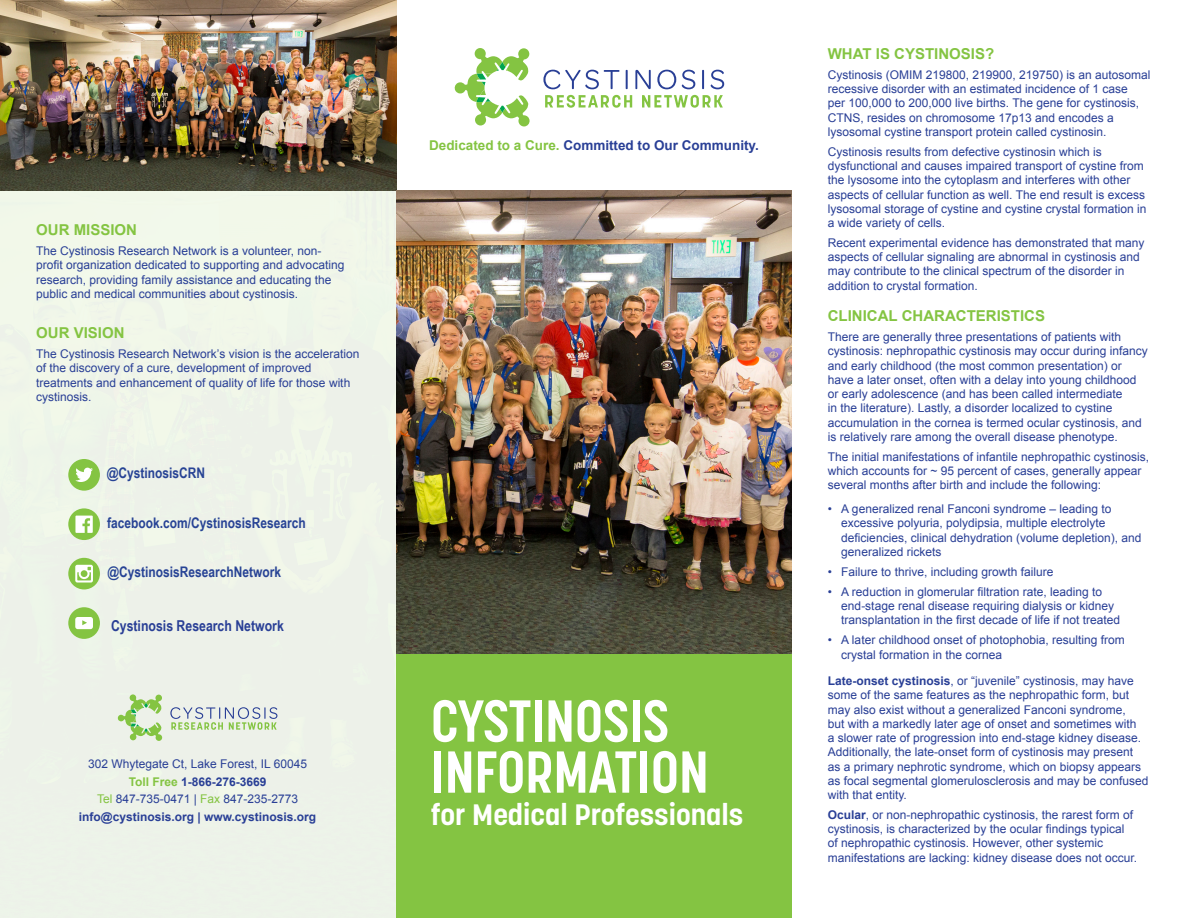
<style>
.page{position:relative;width:1188px;height:918px;background:#fff}
.page>*{position:absolute;margin:0;border:0;box-sizing:border-box;transform-origin:0 0}
.t1{font:700 58.5px "Korolev Condensed";color:#fff}
.t2{font:700 29.25px "Korolev";color:#fff}
.t3{font:700 15px "Arial";color:#84c442}
.t4{font:700 15px "Arial Narrow";color:#293f96}
.t5{font:700 14.55px "Arial Narrow";color:#274395}
.t6{font:700 13.5px "Arial";color:#293f96}
.t7{font:12px/14.2px "Arial";color:#293f96}
.t8{font:700 12px "Arial";color:#293f96}
.s1{color:#84c442}
.s2{font-weight:700}
</style>
<div class="page">
<div style="left:0;top:190px;width:396px;height:728px;background:#edf3e9"></div>
<img style="left:0;top:0;width:396px;height:190px">
<svg style="left:545px;top:95px;width:87px;height:13px"></svg>
<svg style="left:642px;top:95px;width:81px;height:13px"></svg>
<svg style="left:543px;top:70px;width:76px;height:19px"></svg>
<svg style="left:626px;top:70px;width:2px;height:19px"></svg>
<svg style="left:635px;top:70px;width:16px;height:19px"></svg>
<svg style="left:657px;top:70px;width:19px;height:19px"></svg>
<svg style="left:682px;top:70px;width:13px;height:19px"></svg>
<svg style="left:702px;top:70px;width:2px;height:19px"></svg>
<svg style="left:711px;top:70px;width:13px;height:19px"></svg>
<svg style="left:454px;top:48px;width:76px;height:78px"></svg>
<svg style="left:170px;top:707px;width:107px;height:23px;background:#c8d7c8"></svg>
<svg style="left:117px;top:694px;width:45px;height:47px;background:#c3dfab"></svg>
<div style="left:396px;top:190px;width:396px;height:728px;background:#84c442"></div>
<img style="left:396px;top:190px;width:396px;height:463px">
<div style="left:68px;top:607px;width:32px;height:32px;background:#84c442;border-radius:50%"></div>
<svg style="left:75px;top:617px;width:18px;height:12px"></svg>
<div style="left:68px;top:459px;width:32px;height:32px;background:#84c442;border-radius:50%"></div>
<svg style="left:75px;top:468px;width:18px;height:14px"></svg>
<div style="left:68px;top:558px;width:32px;height:31px;background:#84c442;border-radius:50%"></div>
<svg style="left:75px;top:565px;width:18px;height:18px"></svg>
<div style="left:68px;top:508px;width:32px;height:32px;background:#84c442;border-radius:50%"></div>
<svg style="left:75px;top:516px;width:18px;height:17px"></svg>
<p class="t3" style="left:36px;top:220px;width:102px">OUR MISSION</p>
<p class="t7" style="left:36px;top:244px;width:310px">The Cystinosis Research Network is a volunteer, non&shy;profit organization dedicated to supporting and advocating research, providing family assistance and educating the public and medical communities about cystinosis.</p>
<p class="t3" style="left:36px;top:323px;width:90px">OUR VISION</p>
<p class="t7" style="left:36px;top:347px;width:325px">The Cystinosis Research Network’s vision is the acceleration of the discovery of a cure, development of improved treatments and enhancement of quality of life for those with cystinosis.</p>
<p class="t5" style="left:107px;top:465px;width:100px">@CystinosisCRN</p>
<p class="t5" style="left:107px;top:514px;width:200px">facebook.com/CystinosisResearch</p>
<p class="t5" style="left:108px;top:563px;width:175px">@CystinosisResearchNetwork</p>
<p class="t4" style="left:111px;top:617px;width:174px">Cystinosis Research Network</p>
<p class="t7" style="left:88px;top:757px;width:221px">302 Whytegate Ct, Lake Forest, IL 60045</p>
<p class="t8" style="left:129px;top:774px;width:139px"><span class="s1">Toll Free</span> 1-866-276-3669</p>
<p class="t7" style="left:97px;top:792px;width:203px"><span class="s1">Tel</span> 847-735-0471 | <span class="s1">Fax</span> 847-235-2773</p>
<p class="t8" style="left:79px;top:809px;width:239px">info@cystinosis.org | www.cystinosis.org</p>
<p class="t6" style="left:429px;top:137px;width:331px"><span class="s1">Dedicated to a Cure.</span> Committed to Our Community.</p>
<p class="t1" style="left:431px;top:687px;width:240px">CYSTINOSIS</p>
<p class="t1" style="left:431px;top:738px;width:279px">INFORMATION</p>
<p class="t2" style="left:431px;top:797px;width:314px">for Medical Professionals</p>
<p class="t3" style="left:828px;top:44px;width:168px">WHAT IS CYSTINOSIS?</p>
<p class="t7" style="left:828px;top:68px;width:324px">Cystinosis (OMIM 219800, 219900, 219750) is an autosomal recessive disorder with an estimated incidence of 1 case<br>per 100,000 to 200,000 live births. The gene for cystinosis, CTNS, resides on chromosome 17p13 and encodes a lysosomal cystine transport protein called cystinosin.</p>
<p class="t7" style="left:828px;top:145px;width:320px">Cystinosis results from defective cystinosin which is dysfunctional and causes impaired transport of cystine from the lysosome into the cytoplasm and interferes with other aspects of cellular function as well. The end result is excess lysosomal storage of cystine and cystine crystal formation in a wide variety of cells.</p>
<p class="t7" style="left:828px;top:236px;width:318px">Recent experimental evidence has demonstrated that many aspects of cellular signaling are abnormal in cystinosis and may contribute to the clinical spectrum of the disorder in addition to crystal formation.</p>
<p class="t3" style="left:828px;top:306px;width:219px">CLINICAL CHARACTERISTICS</p>
<p class="t7" style="left:828px;top:330px;width:322px">There are generally three presentations of patients with cystinosis: nephropathic cystinosis may occur during infancy and early childhood (the most common presentation) or have a later onset, often with a delay into young childhood or early adolescence (and has been called intermediate<br>in the literature). Lastly, a disorder localized to cystine accumulation in the cornea is termed ocular cystinosis, and is relatively rare among the overall disease phenotype.</p>
<p class="t7" style="left:828px;top:449px;width:323px">The initial manifestations of infantile nephropathic cystinosis, which accounts for ~ 95 percent of cases, generally appear several months after birth and include the following:</p>
<p class="t7" style="left:841px;top:502px;width:302px;text-indent:-14px">• A generalized renal Fanconi syndrome – leading to excessive polyuria, polydipsia, multiple electrolyte deficiencies, clinical dehydration (volume depletion), and generalized rickets</p>
<p class="t7" style="left:828px;top:565px;width:227px">• Failure to thrive, including growth failure</p>
<p class="t7" style="left:841px;top:585px;width:280px;text-indent:-14px">• A reduction in glomerular filtration rate, leading to end-stage renal disease requiring dialysis or kidney transplantation in the first decade of life if not treated</p>
<p class="t7" style="left:841px;top:633px;width:285px;text-indent:-14px">• A later childhood onset of photophobia, resulting from crystal formation in the cornea</p>
<p class="t7" style="left:828px;top:674px;width:322px"><span class="s2">Late-onset cystinosis</span>, or “juvenile” cystinosis, may have some of the same features as the nephropathic form, but may also exist without a generalized Fanconi syndrome,<br>but with a markedly later age of onset and sometimes with<br>a slower rate of progression into end-stage kidney disease.<br>Additionally, the late-onset form of cystinosis may present as a primary nephrotic syndrome, which on biopsy appears as focal segmental glomerulosclerosis and may be confused with that entity.</p>
<p class="t7" style="left:828px;top:808px;width:311px"><span class="s2">Ocular</span>, or non-nephropathic cystinosis, the rarest form of cystinosis, is characterized by the ocular findings typical of nephropathic cystinosis. However, other systemic manifestations are lacking: kidney disease does not occur.</p>
</div>
